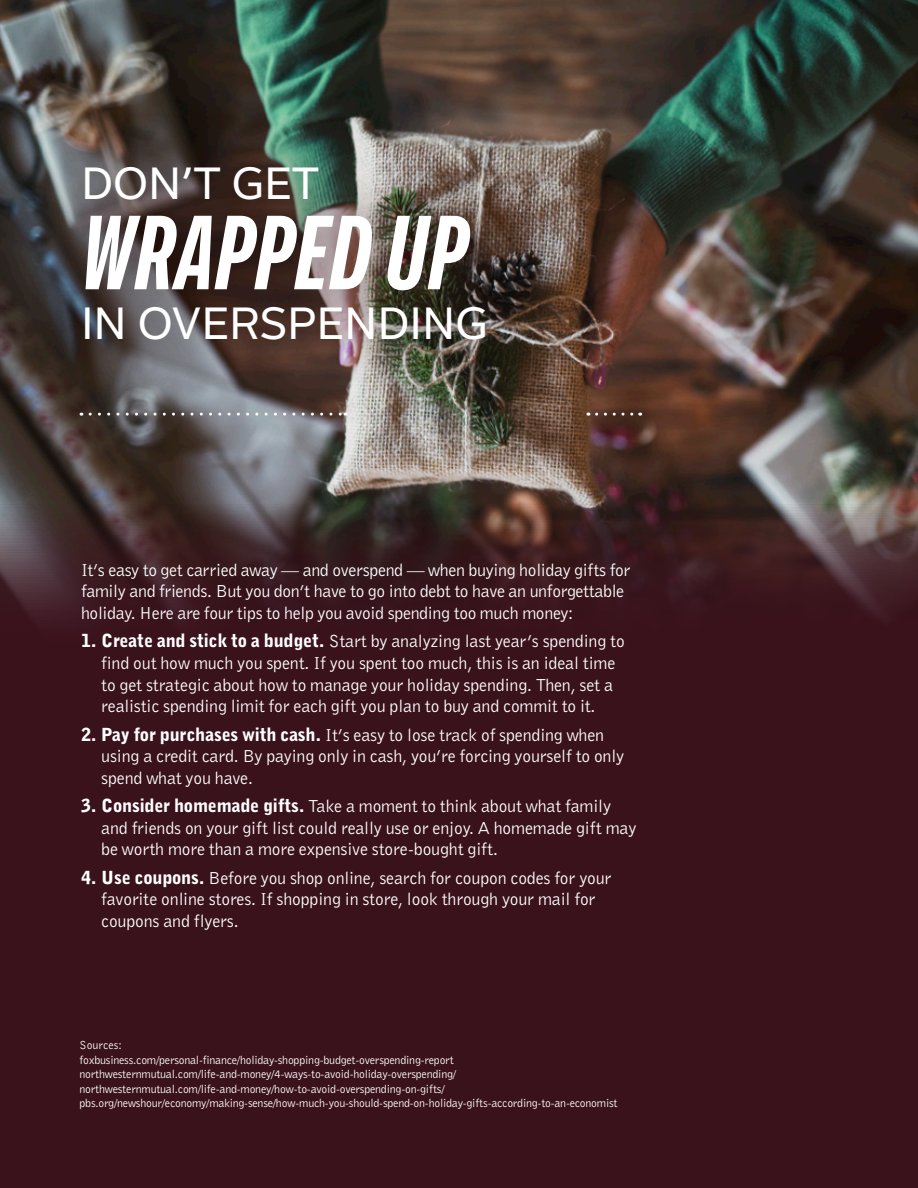
<style>
.page{position:relative;width:918px;height:1188px;background:#3a121c}
.page>*{position:absolute;margin:0;border:0;box-sizing:border-box;transform-origin:0 0}
.t1{font:italic 700 105px "Alrightv 2 Compressed LP";color:#fff}
.t2{font:45px "Alrightv 2 Normal LP";color:#fff}
.t3{font:18px/21.6px "Bell Gothic";letter-spacing:-.01em;color:#fff}
.t4{font:12px "Bell Gothic";letter-spacing:-.02em;color:#fff}
.t5{font:12px "Bell Gothic";color:#fff}
.s1{font-weight:900}
</style>
<div class="page">
<img style="left:0;top:0;width:918px;height:617px">
<div style="left:26px;top:107px;width:517px;height:291px;background:#2d0800;opacity:.46"></div>
<svg style="left:90px;top:413px;width:256px;height:3px"></svg>
<svg style="left:597px;top:413px;width:44px;height:3px"></svg>
<p class="t2" style="left:81px;top:152px;width:240px">DON’T GET</p>
<p class="t1" style="left:81px;top:178px;width:388px">WRAPPED UP</p>
<p class="t2" style="left:81px;top:291px;width:408px">IN OVERSPENDING</p>
<p class="t3" style="left:81px;top:559px;width:551px">It’s easy to get carried away — and overspend — when buying holiday gifts for family and friends. But you don’t have to go into debt to have an unforgettable holiday. Here are four tips to help you avoid spending too much money:</p>
<p class="t3" style="left:101px;top:630px;width:525px;text-indent:-20px"><span class="s1">1. Create and stick to a budget.</span> Start by analyzing last year’s spending to find out how much you spent. If you spent too much, this is an ideal time to get strategic about how to manage your holiday spending. Then, set a realistic spending limit for each gift you plan to buy and commit to it.</p>
<p class="t3" style="left:101px;top:723px;width:525px;text-indent:-20px"><span class="s1">2. Pay for purchases with cash.</span> It’s easy to lose track of spending when using a credit card. By paying only in cash, you’re forcing yourself to only spend what you have.</p>
<p class="t3" style="left:101px;top:795px;width:537px;text-indent:-20px"><span class="s1">3. Consider homemade gifts.</span> Take a moment to think about what family and friends on your gift list could really use or enjoy. A homemade gift may be worth more than a more expensive store-bought gift.</p>
<p class="t3" style="left:101px;top:867px;width:512px;text-indent:-20px"><span class="s1">4. Use coupons.</span> Before you shop online, search for coupon codes for your favorite online stores. If shopping in store, look through your mail for coupons and flyers.</p>
<p class="t5" style="left:80px;top:1038px;width:44px">Sources:</p>
<p class="t4" style="left:80px;top:1052px;width:376px">foxbusiness.com/personal-finance/holiday-shopping-budget-overspending-report</p>
<p class="t4" style="left:80px;top:1067px;width:378px">northwesternmutual.com/life-and-money/4-ways-to-avoid-holiday-overspending/</p>
<p class="t4" style="left:80px;top:1081px;width:367px">northwesternmutual.com/life-and-money/how-to-avoid-overspending-on-gifts/</p>
<p class="t4" style="left:80px;top:1095px;width:540px">pbs.org/newshour/economy/making-sense/how-much-you-should-spend-on-holiday-gifts-according-to-an-economist</p>
</div>
